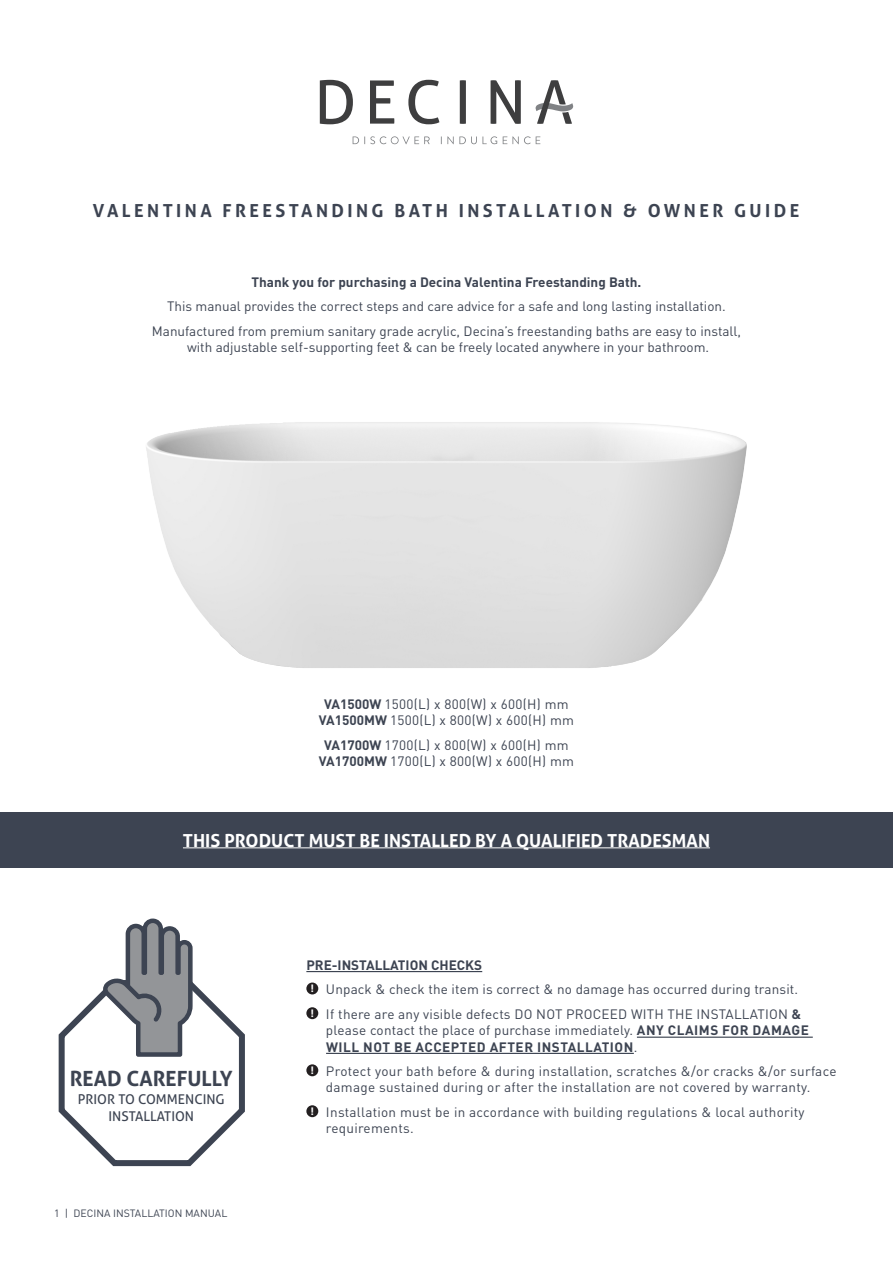
<style>
.page{position:relative;width:893px;height:1263px;background:#fff}
.page>*{position:absolute;margin:0;border:0;box-sizing:border-box;transform-origin:0 0}
.Sub_head{font:700 21px "Aller";color:#3d4452}
.t1{font:700 18px "Aller";letter-spacing:.19em;color:#3d4452}
.Sub_head-2{font:700 18px "Aller";color:#fff}
._01_Body_9pt{font:13.5px/16.2px "DIN Pro";letter-spacing:.01em;color:#3d4452;text-align:center}
.Body_10pt{font:700 13.5px "DIN Pro";color:#3d4452}
.Sub_head-3{font:13.5px/16.2px "Aller";color:#3d4452;text-align:center}
.t2{font:10.5px "DIN Pro";color:#3d4452}
.t3{font:700 10.35px "Aller";color:#fff}
.s1{font-weight:700}
</style>
<div class="page">
<hr style="left:306px;top:971px;width:176px;height:1px;background:#3d4452">
<hr style="left:637px;top:1036px;width:176px;height:2px;background:#3d4452">
<hr style="left:326px;top:1053px;width:308px;height:1px;background:#3d4452">
<svg style="left:306px;top:982px;width:12px;height:12px"></svg>
<div style="left:309px;top:984px;width:6px;height:8px;background:#231f20"></div>
<svg style="left:306px;top:1007px;width:12px;height:12px"></svg>
<div style="left:309px;top:1009px;width:6px;height:8px;background:#231f20"></div>
<svg style="left:306px;top:1064px;width:12px;height:12px"></svg>
<div style="left:309px;top:1066px;width:6px;height:8px;background:#231f20"></div>
<svg style="left:306px;top:1105px;width:12px;height:12px"></svg>
<div style="left:309px;top:1107px;width:6px;height:8px;background:#231f20"></div>
<svg style="left:353px;top:136px;width:77px;height:8px"></svg>
<svg style="left:441px;top:136px;width:56px;height:8px"></svg>
<svg style="left:503px;top:136px;width:37px;height:8px"></svg>
<svg style="left:320px;top:80px;width:33px;height:44px"></svg>
<svg style="left:370px;top:80px;width:24px;height:44px"></svg>
<svg style="left:408px;top:80px;width:31px;height:44px"></svg>
<svg style="left:460px;top:80px;width:6px;height:44px"></svg>
<svg style="left:491px;top:80px;width:30px;height:44px"></svg>
<svg style="left:536px;top:80px;width:37px;height:44px"></svg>
<div style="left:0;top:812px;width:893px;height:55px;background:#3d4452"></div>
<hr style="left:183px;top:847px;width:527px;height:1px;background:#fff">
<svg style="left:58px;top:918px;width:187px;height:249px"></svg>
<p class="t1" style="left:93px;top:200px;width:708px">VALENTINA FREESTANDING BATH INSTALLATION &amp; OWNER GUIDE</p>
<p class="Body_10pt" style="left:252px;top:271px;width:391px">Thank you for purchasing a Decina Valentina Freestanding Bath.</p>
<p class="_01_Body_9pt" style="left:167px;top:297px;width:560px">This manual provides the correct steps and care advice for a safe and long lasting installation.</p>
<p class="_01_Body_9pt" style="left:152px;top:322px;width:591px">Manufactured from premium sanitary grade acrylic, Decina’s freestanding baths are easy to install, with adjustable self-supporting feet &amp; can be freely located anywhere in your bathroom.</p>
<p class="_01_Body_9pt" style="left:319px;top:695px;width:257px"><span class="s1">VA1500W</span> 1500(L) x 800(W) x 600(H) mm<br><span class="s1">VA1500MW</span> 1500(L) x 800(W) x 600(H) mm</p>
<p class="_01_Body_9pt" style="left:319px;top:736px;width:257px"><span class="s1">VA1700W</span> 1700(L) x 800(W) x 600(H) mm<br><span class="s1">VA1700MW</span> 1700(L) x 800(W) x 600(H) mm</p>
<p class="Sub_head-2" style="left:183px;top:829px;width:529px">THIS PRODUCT MUST BE INSTALLED BY A QUALIFIED TRADESMAN</p>
<p class="Sub_head" style="left:70px;top:1066px;width:165px">READ CAREFULLY</p>
<p class="Sub_head-3" style="left:78px;top:1091px;width:148px">PRIOR TO COMMENCING<br>INSTALLATION</p>
<p class="t2" style="left:54px;top:1205px;width:175px">1 | DECINA INSTALLATION MANUAL</p>
<p class="Body_10pt" style="left:306px;top:954px;width:177px">PRE-INSTALLATION CHECKS</p>
<p class="t3" style="left:311px;top:982px;width:5px">!</p>
<p class="_01_Body_9pt" style="left:326px;top:980px;width:474px">Unpack &amp; check the item is correct &amp; no damage has occurred during transit.</p>
<p class="t3" style="left:311px;top:1007px;width:5px">!</p>
<p class="_01_Body_9pt" style="left:326px;top:1005px;width:484px;text-align:left">If there are any visible defects DO NOT PROCEED WITH THE INSTALLATION <span class="s1">&amp; </span>please contact the place of purchase immediately. <span class="s1">ANY CLAIMS FOR DAMAGE<br>WILL NOT BE ACCEPTED AFTER INSTALLATION</span>.</p>
<p class="t3" style="left:311px;top:1064px;width:5px">!</p>
<p class="_01_Body_9pt" style="left:326px;top:1062px;width:512px;text-align:left">Protect your bath before &amp; during installation, scratches &amp;/or cracks &amp;/or surface damage sustained during or after the installation are not covered by warranty.</p>
<p class="t3" style="left:311px;top:1105px;width:5px">!</p>
<p class="_01_Body_9pt" style="left:326px;top:1103px;width:480px;text-align:left">Installation must be in accordance with building regulations &amp; local authority requirements.</p>
</div>
